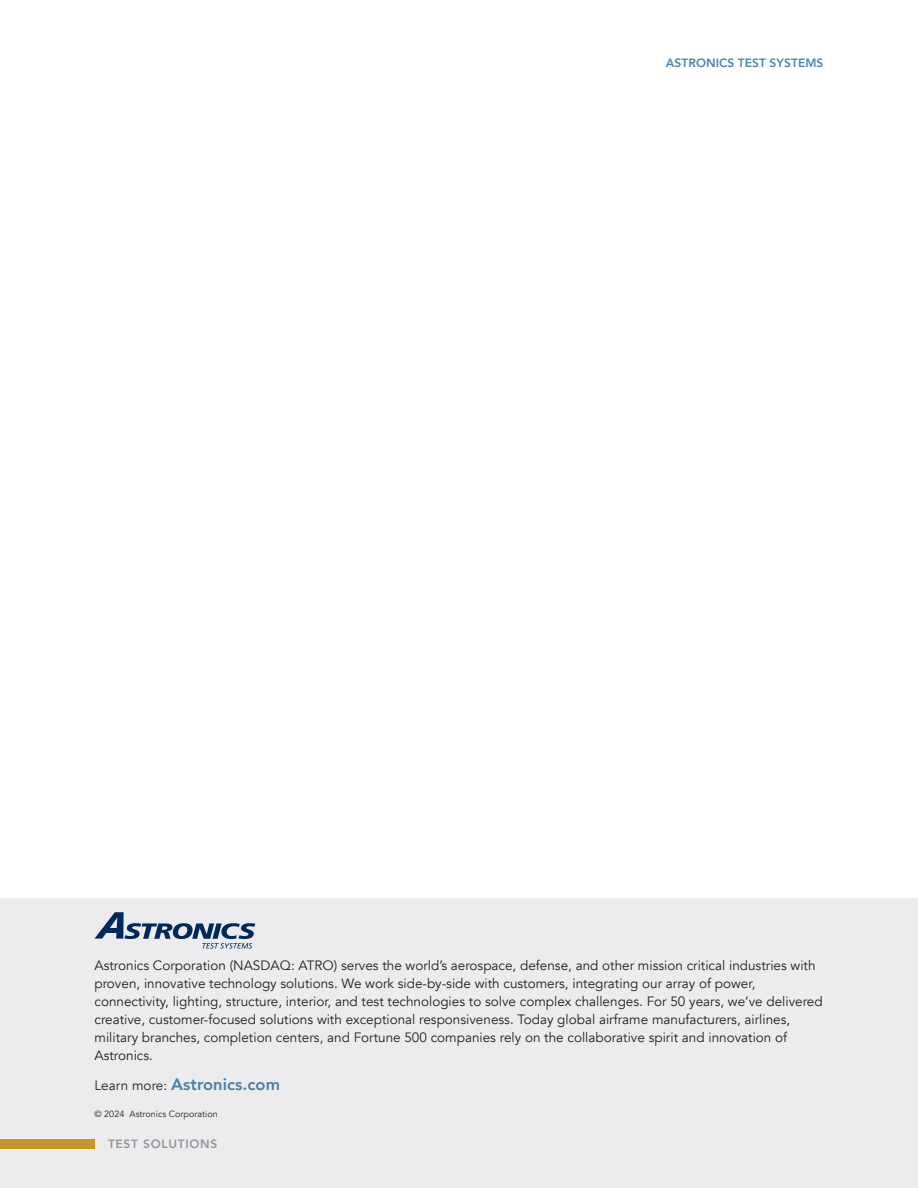
<style>
.page{position:relative;width:918px;height:1188px;background:#fff}
.page>*{position:absolute;margin:0;border:0;box-sizing:border-box;transform-origin:0 0}
.t1{font:800 16.5px "Avenir";letter-spacing:.005em;color:#4880a6}
.t2{font:13.5px/18px "Avenir";color:#231f20}
.t3{font:800 12px "Avenir";letter-spacing:.005em;color:#4c84b1}
.t4{font:800 12px "Avenir";letter-spacing:.06em;color:#939598}
.t5{font:9px "Avenir";letter-spacing:.005em;color:#231f20}
.s1{font-weight:400;font-size:13.5px;color:#231f20}
</style>
<div class="page">
<div style="left:0;top:899px;width:918px;height:289px;background:#ececee"></div>
<svg style="left:94px;top:912px;width:161px;height:37px"></svg>
<div style="left:0;top:1139px;width:94px;height:9px;background:#c2952c"></div>
<p class="t3" style="left:666px;top:53px;width:159px">ASTRONICS TEST SYSTEMS</p>
<p class="t2" style="left:94px;top:956px;width:730px">Astronics Corporation (NASDAQ: ATRO) serves the world’s aerospace, defense, and other mission critical industries with proven, innovative technology solutions. We work side-by-side with customers, integrating our array of power, connectivity, lighting, structure, interior, and test technologies to solve complex challenges. For 50 years, we’ve delivered creative, customer-focused solutions with exceptional responsiveness. Today global airframe manufacturers, airlines, military branches, completion centers, and Fortune 500 companies rely on the collaborative spirit and innovation of Astronics.</p>
<p class="t1" style="left:94px;top:1071px;width:187px"><span class="s1">Learn more:</span> Astronics.com</p>
<p class="t5" style="left:94px;top:1108px;width:125px">© 2024 Astronics Corporation</p>
<p class="t4" style="left:108px;top:1135px;width:111px">TEST SOLUTIONS</p>
</div>
